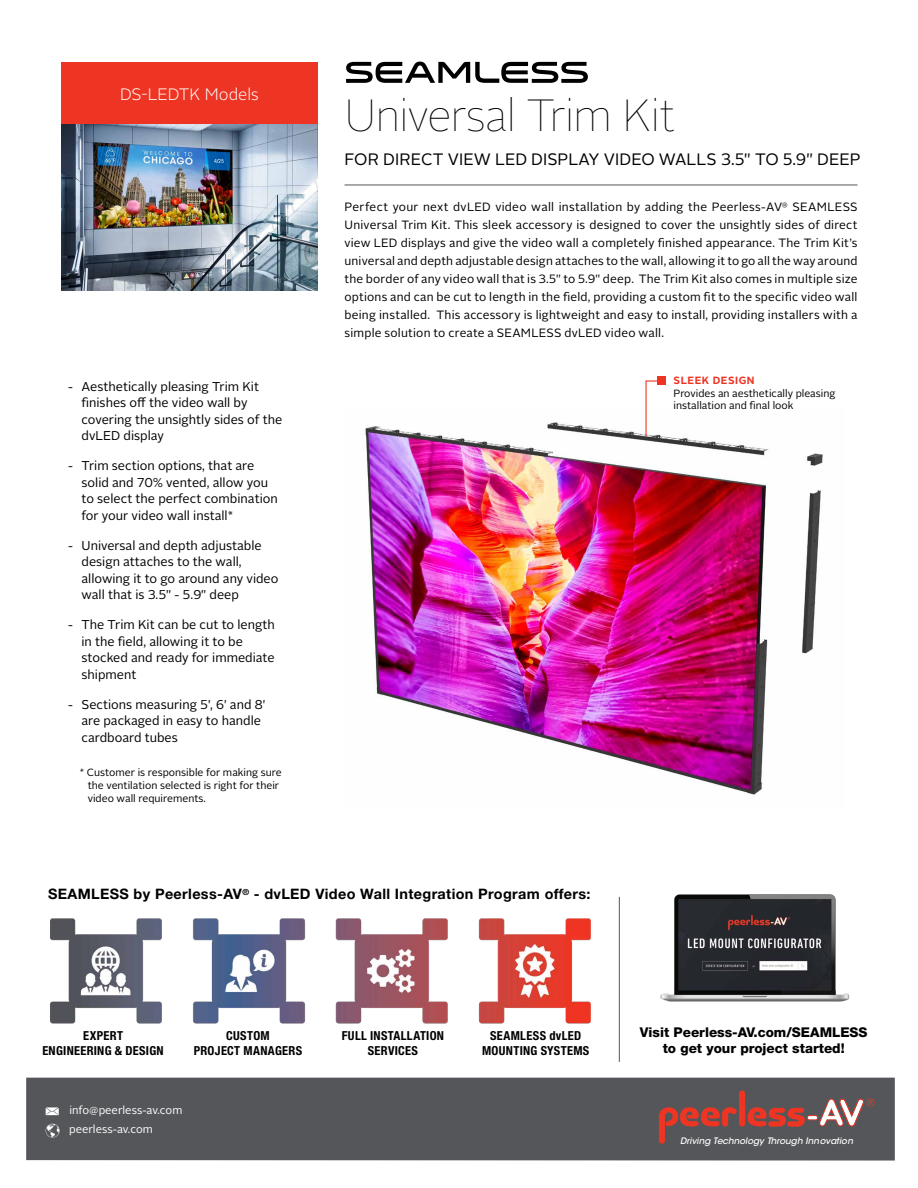
<style>
.page{position:relative;width:918px;height:1188px;background:#fff}
.page>*{position:absolute;margin:0;border:0;box-sizing:border-box;transform-origin:0 0}
.t1{font:100 45px "Alright Sans";letter-spacing:-.025em;color:#000}
.t2{font:16.5px "Alright Sans";color:#000}
.t3{font:300 16.5px "Alright Sans";letter-spacing:-.005em;color:#fff}
.t4{font:700 14.4px "Helvetica Neue LT Std";letter-spacing:.025em;color:#000}
.t5{font:800 13.5px/16.2px "Helvetica Neue LT Std";color:#000;text-align:center}
.t6{font:12.75px/16.5px "Alright Sans";color:#000}
.t7{font:700 condensed 12.45px/14.9px "Helvetica Neue LT Std";letter-spacing:.025em;color:#000;text-align:center}
.t8{font:12px/18px "Alright Sans";letter-spacing:.015em;color:#000;text-align:justify}
.t9{font:11.25px "Alright Sans";color:#fff}
.t10{font:10.5px/12.8px "Alright Sans";color:#000}
.t11{font:700 10.5px "Alright Sans";letter-spacing:.05em;color:#ee3524}
.t12{font:italic 500 8.85px "ITC Avant Garde Std";color:#fff}
</style>
<div class="page">
<img style="left:364px;top:422px;width:459px;height:373px">
<hr style="left:345px;top:185px;width:513px;height:1px;background:#54565a">
<div style="left:61px;top:63px;width:257px;height:61px;background:#ee3524"></div>
<div style="left:26px;top:1078px;width:869px;height:83px;background:#54565a"></div>
<svg style="left:659px;top:1107px;width:78px;height:37px"></svg>
<div style="left:739px;top:1091px;width:6px;height:36px;background:#ee3524;border-radius:3px"></div>
<svg style="left:748px;top:1099px;width:127px;height:28px"></svg>
<svg style="left:46px;top:1107px;width:13px;height:8px"></svg>
<svg style="left:46px;top:1124px;width:14px;height:14px"></svg>
<img style="left:660px;top:894px;width:190px;height:108px">
<hr style="left:619px;top:897px;width:1px;height:165px;background:#54565a">
<div style="left:657px;top:376px;width:9px;height:9px;background:#ee3524"></div>
<svg style="left:645px;top:380px;width:19px;height:57px"></svg>
<img style="left:61px;top:124px;width:257px;height:167px">
<svg style="left:346px;top:62px;width:242px;height:21px"></svg>
<img style="left:50px;top:918px;width:541px;height:106px">
<h2 class="t3" style="left:120px;top:83px;width:140px">DS-LEDTK Models</h2>
<p class="t6" style="left:82px;top:378px;width:202px;text-indent:-14px">- Aesthetically pleasing Trim Kit finishes off the video wall by covering the unsightly sides of the dvLED display</p>
<p class="t6" style="left:82px;top:458px;width:198px;text-indent:-14px">- Trim section options, that are solid and 70% vented, allow you to select the perfect combination for your video wall install*</p>
<p class="t6" style="left:82px;top:537px;width:198px;text-indent:-14px">- Universal and depth adjustable design attaches to the wall, allowing it to go around any video wall that is 3.5" - 5.9" deep</p>
<p class="t6" style="left:82px;top:617px;width:195px;text-indent:-14px">- The Trim Kit can be cut to length in the field, allowing it to be stocked and ready for immediate shipment</p>
<p class="t6" style="left:82px;top:696px;width:185px;text-indent:-14px">- Sections measuring 5', 6' and 8' are packaged in easy to handle cardboard tubes</p>
<p class="t10" style="left:88px;top:766px;width:195px;text-indent:-8px">* Customer is responsible for making sure the ventilation selected is right for their video wall requirements.</p>
<h1 class="t1" style="left:345px;top:84px;width:332px">Universal Trim Kit</h1>
<h2 class="t2" style="left:345px;top:148px;width:518px">FOR DIRECT VIEW LED DISPLAY VIDEO WALLS 3.5" TO 5.9" DEEP</h2>
<p class="t8" style="left:345px;top:198px;width:515px">Perfect your next dvLED video wall installation by adding the Peerless-AV<sup>®</sup> SEAMLESS Universal Trim Kit. This sleek accessory is designed to cover the unsightly sides of direct view LED displays and give the video wall a completely finished appearance. The Trim Kit’s universal and depth adjustable design attaches to the wall, allowing it to go all the way around the border of any video wall that is 3.5" to 5.9" deep. The Trim Kit also comes in multiple size options and can be cut to length in the field, providing a custom fit to the specific video wall being installed. This accessory is lightweight and easy to install, providing installers with a simple solution to create a SEAMLESS dvLED video wall.</p>
<p class="t11" style="left:674px;top:373px;width:83px">SLEEK DESIGN</p>
<p class="t10" style="left:674px;top:387px;width:163px">Provides an aesthetically pleasing installation and final look</p>
<p class="t4" style="left:48px;top:885px;width:544px">SEAMLESS by Peerless-AV<sup>®</sup> - dvLED Video Wall Integration Program offers:</p>
<p class="t7" style="left:42px;top:1028px;width:123px">EXPERT<br>ENGINEERING &amp; DESIGN</p>
<p class="t7" style="left:194px;top:1028px;width:110px">CUSTOM<br>PROJECT MANAGERS</p>
<p class="t7" style="left:342px;top:1028px;width:104px">FULL INSTALLATION<br>SERVICES</p>
<p class="t7" style="left:482px;top:1028px;width:109px">SEAMLESS dvLED<br>MOUNTING SYSTEMS</p>
<p class="t9" style="left:69px;top:1103px;width:114px">info@peerless-av.com</p>
<p class="t9" style="left:69px;top:1122px;width:85px">peerless-av.com</p>
<p class="t5" style="left:640px;top:1024px;width:229px">Visit Peerless-AV.com/SEAMLESS to get your project started!</p>
<p class="t12" style="left:680px;top:1135px;width:174px">Driving Technology Through Innovation</p>
</div>
